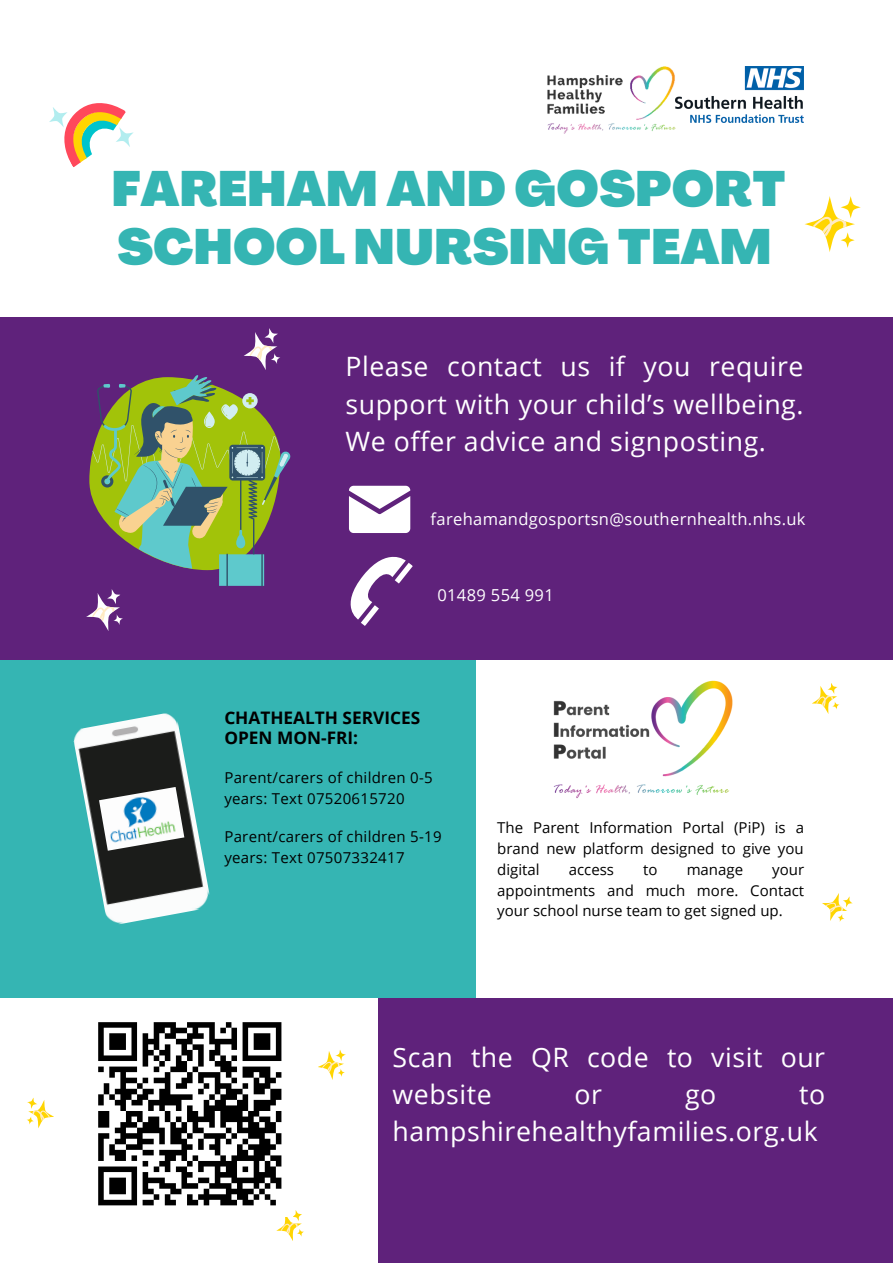
<style>
.page{position:relative;width:893px;height:1263px;background:#fff}
.page>*{position:absolute;margin:0;border:0;box-sizing:border-box;transform-origin:0 0}
.t1{font:900 48.75px/58px "Agrandir";color:#35b5b3}
.t2{font:26.7px/37.1px "Open Sans";letter-spacing:.02em;color:#fff;text-align:justify}
.t3{font:700 17.25px/20.2px "Open Sans";color:#000}
.t4{font:16.5px "Open Sans";letter-spacing:.02em;color:#fff}
.t5{font:15px/20.9px "Open Sans";color:#000;text-align:justify}
.t6{font:15px/20.9px "Open Sans";letter-spacing:.02em;color:#000}
</style>
<div class="page">
<div style="left:0;top:658px;width:476px;height:340px;background:#35b5b3"></div>
<div style="left:0;top:317px;width:329px;height:342px;background:#5f227b"></div>
<div style="left:320px;top:317px;width:573px;height:342px;background:#5f227b"></div>
<div style="left:379px;top:998px;width:514px;height:265px;background:#5f227b"></div>
<svg style="left:49px;top:103px;width:85px;height:64px"></svg>
<svg style="left:804px;top:196px;width:57px;height:56px"></svg>
<svg style="left:812px;top:683px;width:28px;height:31px"></svg>
<svg style="left:822px;top:893px;width:31px;height:29px"></svg>
<svg style="left:27px;top:1097px;width:27px;height:31px"></svg>
<svg style="left:318px;top:1050px;width:28px;height:30px"></svg>
<svg style="left:350px;top:556px;width:63px;height:70px"></svg>
<svg style="left:349px;top:486px;width:61px;height:47px;background:#ebe3ee"></svg>
<svg style="left:86px;top:328px;width:204px;height:303px"></svg>
<img style="left:548px;top:67px;width:127px;height:67px">
<svg style="left:98px;top:1022px;width:206px;height:219px"></svg>
<img style="left:675px;top:67px;width:129px;height:56px">
<img style="left:73px;top:713px;width:137px;height:212px">
<img style="left:99px;top:787px;width:85px;height:64px">
<img style="left:553px;top:680px;width:180px;height:119px">
<h1 class="t1" style="left:111px;top:165px;width:675px">FAREHAM AND GOSPORT<br>SCHOOL NURSING TEAM</h1>
<h2 class="t2" style="left:345px;top:347px;width:459px">Please contact us if you require support with your child’s wellbeing.<br>We offer advice and signposting.</h2>
<p class="t4" style="left:430px;top:507px;width:376px">farehamandgosportsn@southernhealth.nhs.uk</p>
<p class="t4" style="left:437px;top:583px;width:118px">01489 554 991</p>
<p class="t3" style="left:224px;top:707px;width:197px">CHATHEALTH SERVICES<br>OPEN MON-FRI:</p>
<p class="t6" style="left:224px;top:767px;width:210px">Parent/carers of children 0-5 years: Text 07520615720</p>
<p class="t6" style="left:224px;top:826px;width:219px">Parent/carers of children 5-19 years: Text 07507332417</p>
<p class="t5" style="left:497px;top:817px;width:308px">The Parent Information Portal (PiP) is a brand new platform designed to give you digital</p>
<p class="t5" style="left:569px;top:858px;width:47px">access</p>
<p class="t5" style="left:643px;top:858px;width:16px">to</p>
<p class="t5" style="left:686px;top:858px;width:58px">manage</p>
<p class="t5" style="left:497px;top:858px;width:308px;text-indent:275px">your appointments and much more. Contact your school nurse team to get signed up.</p>
<h2 class="t2" style="left:392px;top:1038px;width:434px">Scan the QR code to visit our website</h2>
<h2 class="t2" style="left:392px;top:1075px;width:434px;text-align:right">to hampshirehealthyfamilies.org.uk</h2>
<h2 class="t2" style="left:574px;top:1075px;width:29px">or</h2>
<h2 class="t2" style="left:685px;top:1075px;width:33px">go</h2>
</div>
